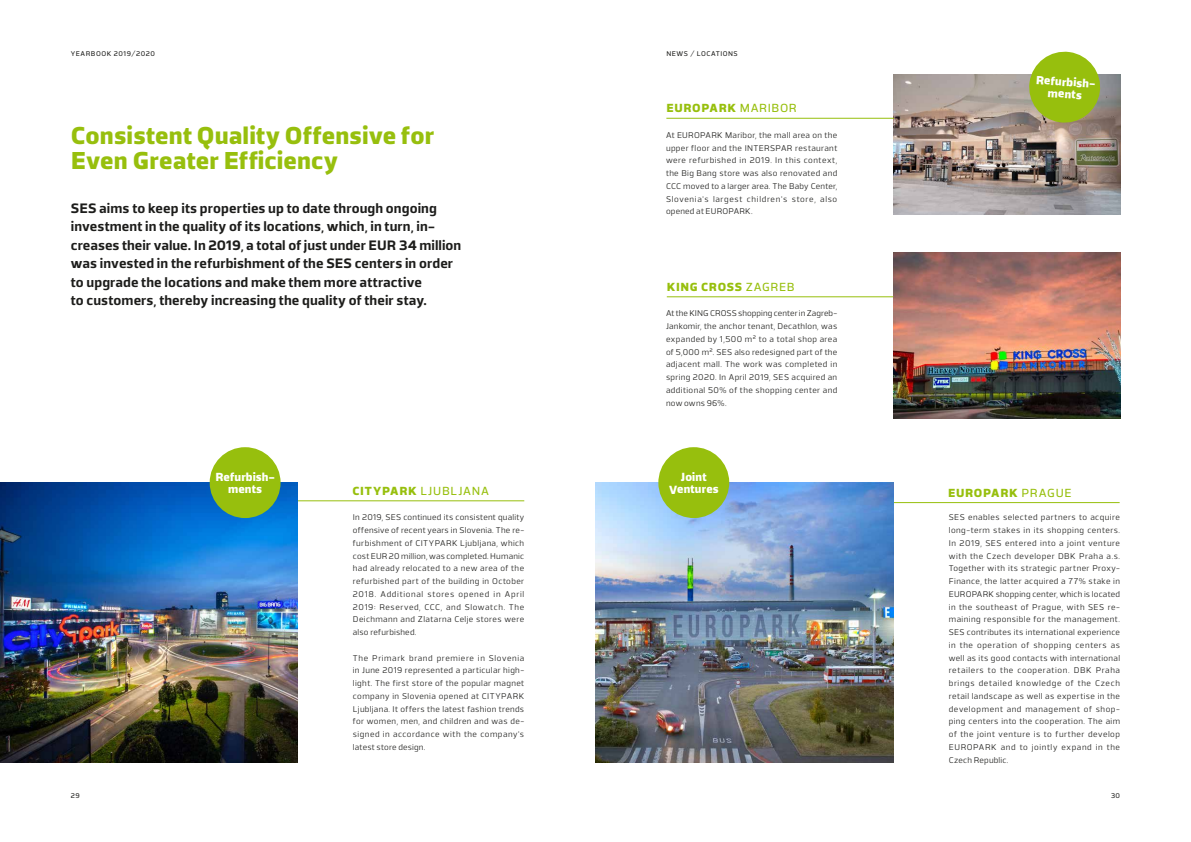
<style>
.page{position:relative;width:1191px;height:842px;background:#fff}
.page>*{position:absolute;margin:0;border:0;box-sizing:border-box;transform-origin:0 0}
.t1{font:900 25px/25.2px "TCF Noli";letter-spacing:.005em;color:#97bf0d}
.t2{font:700 14px/18.5px "TCF Noli";letter-spacing:.005em;color:#1d1d1b}
.t3{font:900 12px "TCF Noli";letter-spacing:.05em;color:#97bf0d}
.t4{font:900 12px/12px "TCF Noli";letter-spacing:.005em;color:#fff;text-align:center}
.t5{font:500 12px "TCF Noli";letter-spacing:.065em;color:#97bf0d}
.t6{font:8.5px/12.8px "TCF Noli";letter-spacing:.045em;color:#1d1d1b;text-align:justify}
.t7{font:500 7px "TCF Noli";letter-spacing:.07em;color:#1d1d1b}
.s1{font-weight:500}
.s2{font-weight:900}
</style>
<div class="page">
<hr style="left:281px;top:500px;width:243px;height:1px;background:#97bf0d">
<img style="left:0;top:482px;width:298px;height:280px">
<hr style="left:876px;top:502px;width:243px;height:1px;background:#97bf0d">
<img style="left:595px;top:482px;width:298px;height:281px">
<div style="left:210px;top:447px;width:70px;height:71px;background:#97bf0d;border-radius:50%"></div>
<svg style="left:658px;top:447px;width:71px;height:71px;background:#a2c641"></svg>
<img style="left:893px;top:253px;width:227px;height:165px">
<img style="left:893px;top:74px;width:227px;height:140px">
<svg style="left:1026px;top:51px;width:76px;height:74px;background:#a4bd3f"></svg>
<hr style="left:667px;top:296px;width:226px;height:1px;background:#97bf0d">
<hr style="left:666px;top:118px;width:228px;height:1px;background:#97bf0d">
<p class="t7" style="left:71px;top:50px;width:86px">YEARBOOK 2019/2020</p>
<h1 class="t1" style="left:71px;top:122px;width:365px">Consistent Quality Offensive for<br>Even Greater Efficiency</h1>
<p class="t2" style="left:71px;top:199px;width:392px">SES aims to keep its properties up to date through ongoing investment in the quality of its locations, which, in turn, in&shy;creases their value. In 2019, a total of just under EUR 34 million was invested in the refurbishment of the SES centers in order to upgrade the locations and make them more attractive<br>to customers, thereby increasing the quality of their stay.</p>
<p class="t7" style="left:666px;top:50px;width:73px">NEWS / LOCATIONS</p>
<h3 class="t3" style="left:666px;top:101px;width:132px">EUROPARK <span class="s1">MARIBOR</span></h3>
<p class="t6" style="left:666px;top:128px;width:173px">At EUROPARK Maribor, the mall area on the upper floor and the INTERSPAR restaurant were refurbished in 2019. In this context, the Big Bang store was also renovated and CCC moved to a larger area. The Baby Center, Slovenia's largest children's store, also opened at EUROPARK.</p>
<h3 class="t3" style="left:667px;top:279px;width:129px">KING CROSS <span class="s1">ZAGREB</span></h3>
<p class="t6" style="left:666px;top:307px;width:173px">At the KING CROSS shopping center in Zagreb-Jankomir, the anchor tenant, Decathlon, was expanded by 1,500 m² to a total shop area of 5,000 m². SES also redesigned part of the adjacent mall. The work was completed in spring 2020. In April 2019, SES acquired an additional 50% of the shopping center and now owns 96%.</p>
<h3 class="t4" style="left:1036px;top:73px;width:61px;rotate:4deg">Refurbish&shy;ments</h3>
<h3 class="t4" style="left:215px;top:471px;width:61px">Refurbish&shy;ments</h3>
<h3 class="t4" style="left:669px;top:471px;width:51px;rotate:-1deg">Joint<br>Ventures</h3>
<h3 class="t5" style="left:352px;top:484px;width:138px"><span class="s2">CITYPARK</span> LJUBLJANA</h3>
<h3 class="t3" style="left:948px;top:485px;width:125px">EUROPARK <span class="s1">PRAGUE</span></h3>
<p class="t6" style="left:353px;top:511px;width:173px">In 2019, SES continued its consistent quality offensive of recent years in Slovenia. The re&shy;furbishment of CITYPARK Ljubljana, which cost EUR 20 million, was completed. Humanic had already relocated to a new area of the refurbished part of the building in October 2018. Additional stores opened in April 2019: Reserved, CCC, and Slowatch. The Deichmann and Zlatarna Celje stores were also refurbished.</p>
<p class="t6" style="left:353px;top:651px;width:173px">The Primark brand premiere in Slovenia in June 2019 represented a particular high&shy;light. The first store of the popular magnet company in Slovenia opened at CITYPARK Ljubljana. It offers the latest fashion trends for women, men, and children and was de&shy;signed in accordance with the company's latest store design.</p>
<p class="t6" style="left:948px;top:511px;width:173px">SES enables selected partners to acquire long-term stakes in its shopping centers.<br>In 2019, SES entered into a joint venture with the Czech developer DBK Praha a.s.<br>Together with its strategic partner Proxy-Finance, the latter acquired a 77% stake in EUROPARK shopping center, which is located in the southeast of Prague, with SES re&shy;maining responsible for the management.<br>SES contributes its international experience in the operation of shopping centers as well as its good contacts with international retailers to the cooperation. DBK Praha brings detailed knowledge of the Czech retail landscape as well as expertise in the development and management of shop&shy;ping centers into the cooperation. The aim of the joint venture is to further develop EUROPARK and to jointly expand in the Czech Republic.</p>
<p class="t7" style="left:71px;top:792px;width:10px">29</p>
<p class="t7" style="left:1111px;top:792px;width:11px">30</p>
</div>
